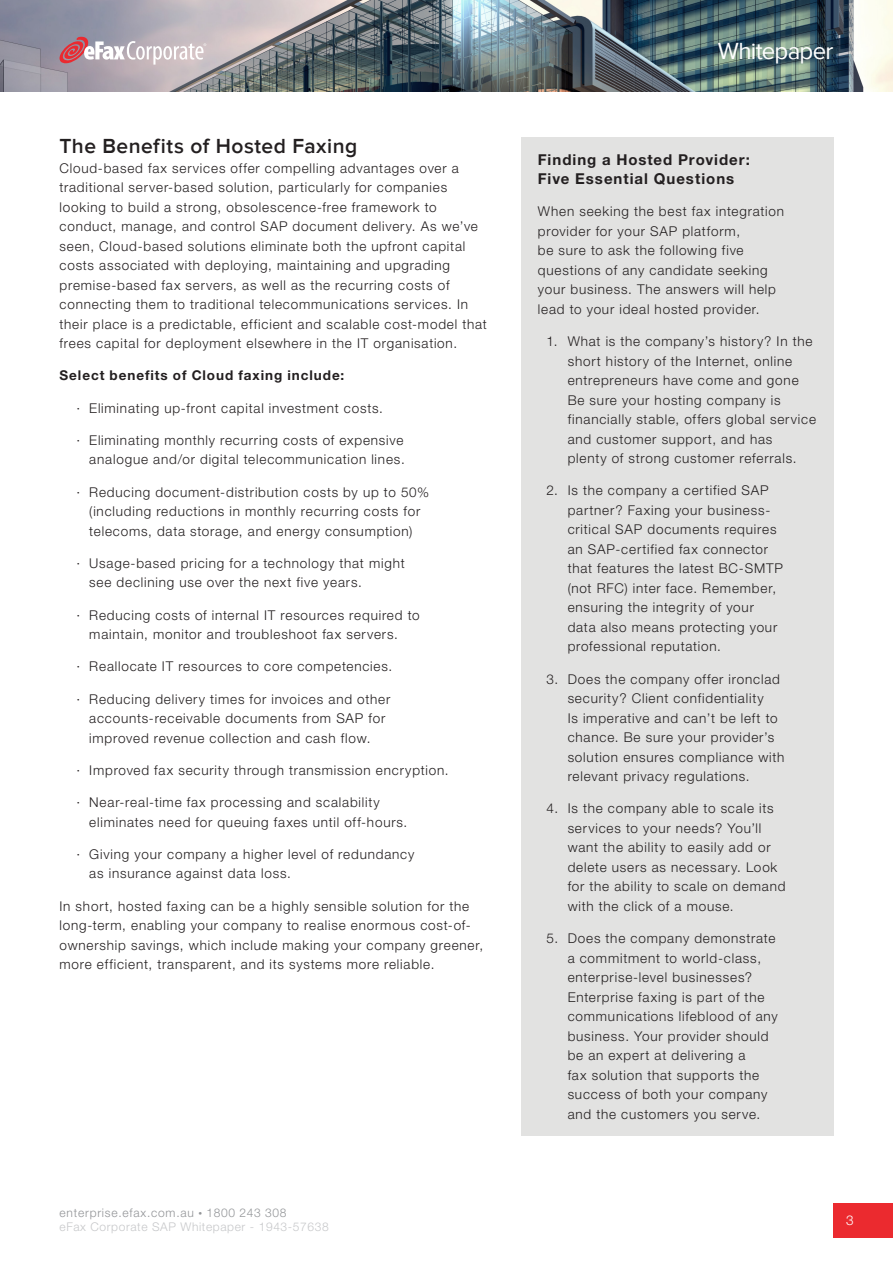
<style>
.page{position:relative;width:893px;height:1263px;background:#fff}
.page>*{position:absolute;margin:0;border:0;box-sizing:border-box;transform-origin:0 0}
.t1{font:24px "Proxima Nova";letter-spacing:-.03em;color:#fff}
.Subheading_Black{font:600 21px "Proxima Nova";letter-spacing:.02em;color:#231f20}
.t2{font:700 15px/19.5px "Helvetica Neue LT Std";letter-spacing:.065em;color:#231f20}
.t3{font:300 13.5px/19.5px "Helvetica Neue LT Std";letter-spacing:.06em;color:#231f20}
.t4{font:700 13.5px "Helvetica Neue LT Std";letter-spacing:.07em;color:#231f20}
.t5{font:300 13.5px "Helvetica Neue LT Std";color:#fff}
.t6{font:300 12px/14.1px "Helvetica Neue LT Std";letter-spacing:.05em;color:#c7c8ca}
.s1{color:#939598}
.s2{font-size:7.5px;color:#939598}
</style>
<div class="page">
<img style="left:0;top:0;width:893px;height:92px">
<svg style="left:60px;top:37px;width:146px;height:28px"></svg>
<div style="left:833px;top:1203px;width:60px;height:34px;background:#eb2a2f"></div>
<div style="left:521px;top:137px;width:312px;height:999px;background:#e2e2e1"></div>
<p class="Subheading_Black" style="left:60px;top:134px;width:299px">The Benefits of Hosted Faxing</p>
<p class="t3" style="left:60px;top:158px;width:429px">Cloud-based fax services offer compelling advantages over a traditional server-based solution, particularly for companies looking to build a strong, obsolescence-free framework to conduct, manage, and control SAP document delivery. As we’ve seen, Cloud-based solutions eliminate both the upfront capital costs associated with deploying, maintaining and upgrading premise-based fax servers, as well as the recurring costs of connecting them to traditional telecommunications services. In their place is a predictable, efficient and scalable cost-model that frees capital for deployment elsewhere in the IT organisation.</p>
<p class="t4" style="left:60px;top:367px;width:286px">Select benefits of Cloud faxing include:</p>
<p class="t3" style="left:77px;top:398px;width:308px">∙ Eliminating up-front capital investment costs.</p>
<p class="t3" style="left:77px;top:430px;width:330px;text-align:right">∙ Eliminating monthly recurring costs of expensive analogue and/or digital telecommunication lines.</p>
<p class="t3" style="left:77px;top:482px;width:354px;text-align:center">∙ Reducing document-distribution costs by up to 50% (including reductions in monthly recurring costs for telecoms, data storage, and energy consumption)</p>
<p class="t3" style="left:89px;top:553px;width:317px;text-indent:-13px">∙ Usage-based pricing for a technology that might see declining use over the next five years.</p>
<p class="t3" style="left:89px;top:605px;width:332px;text-indent:-13px">∙ Reducing costs of internal IT resources required to maintain, monitor and troubleshoot fax servers.</p>
<p class="t3" style="left:77px;top:657px;width:317px">∙ Reallocate IT resources to core competencies.</p>
<p class="t3" style="left:77px;top:689px;width:315px;text-align:center">∙ Reducing delivery times for invoices and other accounts-receivable documents from SAP for improved revenue collection and cash flow.</p>
<p class="t3" style="left:77px;top:760px;width:374px">∙ Improved fax security through transmission encryption.</p>
<p class="t3" style="left:89px;top:792px;width:320px;text-indent:-13px">∙ Near-real-time fax processing and scalability eliminates need for queuing faxes until off-hours.</p>
<p class="t3" style="left:89px;top:844px;width:326px;text-indent:-13px">∙ Giving your company a higher level of redundancy as insurance against data loss.</p>
<p class="t3" style="left:60px;top:896px;width:425px">In short, hosted faxing can be a highly sensible solution for the long-term, enabling your company to realise enormous cost-of&shy;ownership savings, which include making your company greener, more efficient, transparent, and its systems more reliable.</p>
<p class="t6" style="left:60px;top:1206px;width:271px"><span class="s1">enterprise.efax.com.au</span> <span class="s2">•</span> <span class="s1">1800 243 308<br></span>eFax Corporate SAP Whitepaper - 1943-57638</p>
<h1 class="t1" style="left:718px;top:36px;width:117px">Whitepaper</h1>
<p class="t2" style="left:538px;top:149px;width:213px">Finding a Hosted Provider:<br>Five Essential Questions</p>
<p class="t3" style="left:538px;top:201px;width:248px">When seeking the best fax integration provider for your SAP platform,<br>be sure to ask the following five questions of any candidate seeking your business. The answers will help lead to your ideal hosted provider.</p>
<p class="t3" style="left:568px;top:331px;width:250px;text-indent:-21px">1. What is the company’s history? In the short history of the Internet, online entrepreneurs have come and gone Be sure your hosting company is financially stable, offers global service and customer support, and has<br>plenty of strong customer referrals.</p>
<p class="t3" style="left:568px;top:480px;width:217px;text-indent:-21px">2. Is the company a certified SAP partner? Faxing your business&shy;critical SAP documents requires an SAP-certified fax connector that features the latest BC-SMTP (not RFC) inter face. Remember, ensuring the integrity of your data also means protecting your professional reputation.</p>
<p class="t3" style="left:568px;top:669px;width:218px;text-indent:-21px">3. Does the company offer ironclad security? Client confidentiality<br>Is imperative and can’t be left to chance. Be sure your provider’s solution ensures compliance with relevant privacy regulations.</p>
<p class="t3" style="left:568px;top:798px;width:219px;text-indent:-21px">4. Is the company able to scale its services to your needs? You’ll want the ability to easily add or delete users as necessary. Look for the ability to scale on demand with the click of a mouse.</p>
<p class="t3" style="left:568px;top:928px;width:211px;text-indent:-21px">5. Does the company demonstrate a commitment to world-class, enterprise-level businesses?<br>Enterprise faxing is part of the communications lifeblood of any business. Your provider should be an expert at delivering a<br>fax solution that supports the success of both your company and the customers you serve.</p>
<p class="t5" style="left:846px;top:1212px;width:9px">3</p>
</div>
